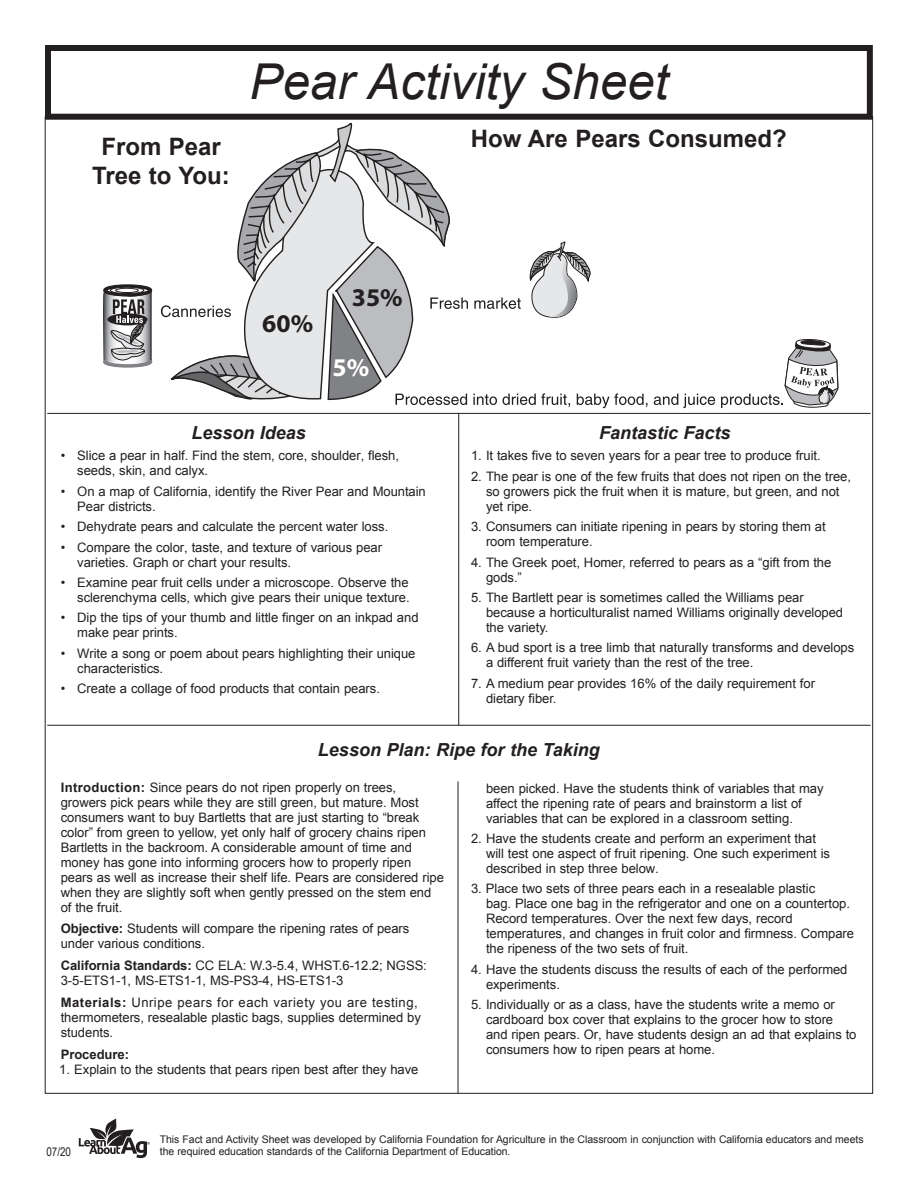
<style>
.page{position:relative;width:918px;height:1188px;background:#fff}
.page>*{position:absolute;margin:0;border:0;box-sizing:border-box;transform-origin:0 0}
.Activity-heading__co{font:italic 49.5px "Arial";color:#231f20}
.t1{font:700 25.65px "Myriad Pro";color:#231f20}
.t2{font:700 25.65px "Myriad Pro";color:#fff}
.Activity-diagram_hea{font:700 24px "Arial";color:#231f20}
.Activity-heading__co-2{font:700 24px "Arial";color:#231f20}
.Activity-subheading{font:italic 700 18px "Arial";color:#231f20}
.Activity-body_text{font:13.05px/15px "Arial";letter-spacing:-.005em;color:#231f20}
.Procedure{font:700 13.05px "Arial";letter-spacing:-.005em;color:#231f20}
.Activity-subheading-2{font:12px "Arial Narrow";color:#231f20}
.t3{font:10.5px/11.2px "Arial";letter-spacing:-.005em;color:#231f20}
.t4{font:7.2px "Myriad Pro";color:#231f20}
.s1{font-style:inherit}
.s2{font-weight:700}
</style>
<div class="page">
<div style="left:45px;top:45px;width:828px;height:75px;border:6px solid #231f20"></div>
<svg style="left:79px;top:1118px;width:68px;height:40px"></svg>
<hr style="left:47px;top:413px;width:824px;height:1px;background:#231f20">
<hr style="left:47px;top:725px;width:824px;height:1px;background:#231f20">
<hr style="left:458px;top:413px;width:1px;height:312px;background:#231f20">
<hr style="left:458px;top:781px;width:1px;height:313px;background:#231f20">
<svg style="left:654px;top:394px;width:61px;height:14px"></svg>
<svg style="left:161px;top:113px;width:486px;height:295px"></svg>
<svg style="left:105px;top:286px;width:45px;height:9px"></svg>
<div style="left:103px;top:284px;width:49px;height:12px;border:3px solid #231f20;border-radius:50%"></div>
<svg style="left:110px;top:287px;width:34px;height:7px"></svg>
<div style="left:110px;top:287px;width:34px;height:7px;border:1px solid #231f20;border-radius:50%"></div>
<div style="left:116px;top:288px;width:22px;height:5px;background:#fff;border-radius:50%"></div>
<div style="left:115px;top:288px;width:24px;height:5px;border:1px solid #231f20;border-radius:50%"></div>
<svg style="left:103px;top:292px;width:50px;height:76px"></svg>
<svg style="left:721px;top:339px;width:117px;height:69px"></svg>
<p class="Activity-heading__co-2" style="left:101px;top:131px;width:121px">From Pear</p>
<p class="Activity-heading__co-2" style="left:92px;top:159px;width:139px">Tree to You:</p>
<p class="Activity-heading__co" style="left:249px;top:50px;width:421px">Pear Activity Sheet</p>
<p class="Activity-diagram_hea" style="left:471px;top:123px;width:317px">How Are Pears Consumed?</p>
<p class="t1" style="left:262px;top:307px;width:52px">60%</p>
<p class="t1" style="left:352px;top:281px;width:52px">35%</p>
<p class="t2" style="left:333px;top:350px;width:38px">5%</p>
<p class="Activity-subheading" style="left:191px;top:420px;width:116px">Lesson Ideas</p>
<p class="Activity-body_text" style="left:77px;top:449px;width:323px;text-indent:-16px">• Slice a pear in half. Find the stem, core, shoulder, flesh, seeds, skin<span class="s1">,</span> and calyx.</p>
<p class="Activity-body_text" style="left:77px;top:484px;width:350px;text-indent:-16px">• On a map of California, identify the River Pear and Mountain<br>Pear districts.</p>
<p class="Activity-body_text" style="left:61px;top:519px;width:329px">• Dehydrate pears and calculate the <span class="s1">percent</span> water loss.</p>
<p class="Activity-body_text" style="left:77px;top:540px;width:306px;text-indent:-16px">• Compare the color, taste, and texture of various pear varieties. Graph or chart your results.</p>
<p class="Activity-body_text" style="left:61px;top:575px;width:350px;text-align:right">• Examine pear fruit cells under a microscope. Observe the sclerenchyma cells, which give pears their unique texture.</p>
<p class="Activity-body_text" style="left:77px;top:611px;width:343px;text-indent:-16px">• Dip the tips of your thumb and little finger on an inkpad and make pear prints.</p>
<p class="Activity-body_text" style="left:77px;top:646px;width:340px;text-indent:-16px">• Write a song or poem about pears highlighting their unique characteristics.</p>
<p class="Activity-body_text" style="left:61px;top:681px;width:321px">• Create a collage of food products that contain pears.</p>
<p class="Activity-subheading" style="left:599px;top:420px;width:133px">Fantastic Facts</p>
<p class="Activity-body_text" style="left:471px;top:449px;width:351px">1. It takes five to seven years for a pear tree to produce fruit.</p>
<p class="Activity-body_text" style="left:486px;top:469px;width:367px;text-indent:-15px">2. The pear is one of the few fruits that does not ripen on the tree, so growers pick the fruit when it is mature, but green, and not yet ripe.</p>
<p class="Activity-body_text" style="left:486px;top:519px;width:341px;text-indent:-15px">3. Consumers can initiate ripening in pears by storing them at room temperature.</p>
<p class="Activity-body_text" style="left:486px;top:555px;width:347px;text-indent:-15px">4. The Greek poet, Homer, referred to pears as a “gift from the gods.”</p>
<p class="Activity-body_text" style="left:486px;top:590px;width:359px;text-indent:-15px">5. The Bartlett pear is sometimes called the Williams pear because a horticulturalist named Williams originally developed the variety.</p>
<p class="Activity-body_text" style="left:486px;top:641px;width:370px;text-indent:-15px">6. A bud sport is a tree limb that naturally transforms and develops a different fruit variety than the rest of the tree.</p>
<p class="Activity-body_text" style="left:486px;top:676px;width:331px;text-indent:-15px">7. A medium pear provides 16% of the daily requirement for dietary fiber.</p>
<p class="Activity-subheading" style="left:318px;top:738px;width:283px">Lesson Plan: Ripe for the Taking</p>
<p class="Activity-body_text" style="left:61px;top:780px;width:385px"><span class="s2">Introduction:</span> Since pears do not ripen properly on trees, growers pick pears while they are still green, but mature. Most consumers want to buy Bartletts that are just starting to “break color” from green to yellow, yet only half of grocery chains ripen Bartletts in the backroom. A considerable amount of time and money has gone into informing grocers how to properly ripen pears as well as increase their shelf life. Pears are considered ripe when they are slightly soft when gently pressed on the stem end of the fruit.</p>
<p class="Activity-body_text" style="left:61px;top:922px;width:350px"><span class="s2">Objective:</span> Students will compare the ripening rates of pears under various conditions.</p>
<p class="Activity-body_text" style="left:61px;top:958px;width:368px"><span class="s2">California Standards:</span> CC ELA: W.3-5.4, WHST.6-12.2; NGSS:<br>3-5-ETS1-1, MS-ETS1-1, MS-PS3-4, HS-ETS1-3</p>
<p class="Activity-body_text" style="left:61px;top:995px;width:362px"><span class="s2">Materials:</span> Unripe pears for each variety you are testing, thermometers, resealable plastic bags, supplies determined by students.</p>
<p class="Procedure" style="left:61px;top:1045px;width:70px">Procedure:</p>
<p class="Activity-body_text" style="left:59px;top:1062px;width:361px">1. Explain to the students that pears ripen best after they have</p>
<p class="Activity-body_text" style="left:486px;top:781px;width:339px">been picked. Have the students think of variables that may affect the ripening rate of pears and brainstorm a list of variables that can be explored in a classroom setting.</p>
<p class="Activity-body_text" style="left:486px;top:831px;width:346px;text-indent:-15px"><span class="s1">2.</span> Have the students create and perform an experiment that will test one aspect of fruit ripening. One such experiment is described in step <span class="s1">three</span> below.</p>
<p class="Activity-body_text" style="left:486px;top:882px;width:370px;text-indent:-15px"><span class="s1">3. Place</span> two sets of three pears each in a resealable plastic<br>bag. Place one bag in the refrigerator and one on a countertop.<br>Record temperatures. Over the next few days, record temperatures, and changes in fruit color and firmness. Compare the ripeness of the two sets of fruit.</p>
<p class="Activity-body_text" style="left:486px;top:962px;width:363px;text-indent:-15px"><span class="s1">4.</span> Have the students discuss the results of each of the performed experiments.</p>
<p class="Activity-body_text" style="left:486px;top:997px;width:372px;text-indent:-15px"><span class="s1">5.</span> Individually or as a class, have the students write a memo or cardboard box cover that explains to the grocer how to store and ripen pears. Or, have students design an ad that explains to consumers how to ripen pears at home.</p>
<p class="Activity-subheading-2" style="left:46px;top:1143px;width:26px">07/20</p>
<p class="t4" style="left:147px;top:1140px;width:4px">®</p>
<p class="t3" style="left:160px;top:1134px;width:705px">This Fact and Activity Sheet was developed by California Foundation for Agriculture in the Classroom in conjunction with California educators and meets the required education standards of the California Department of Education.</p>
</div>
